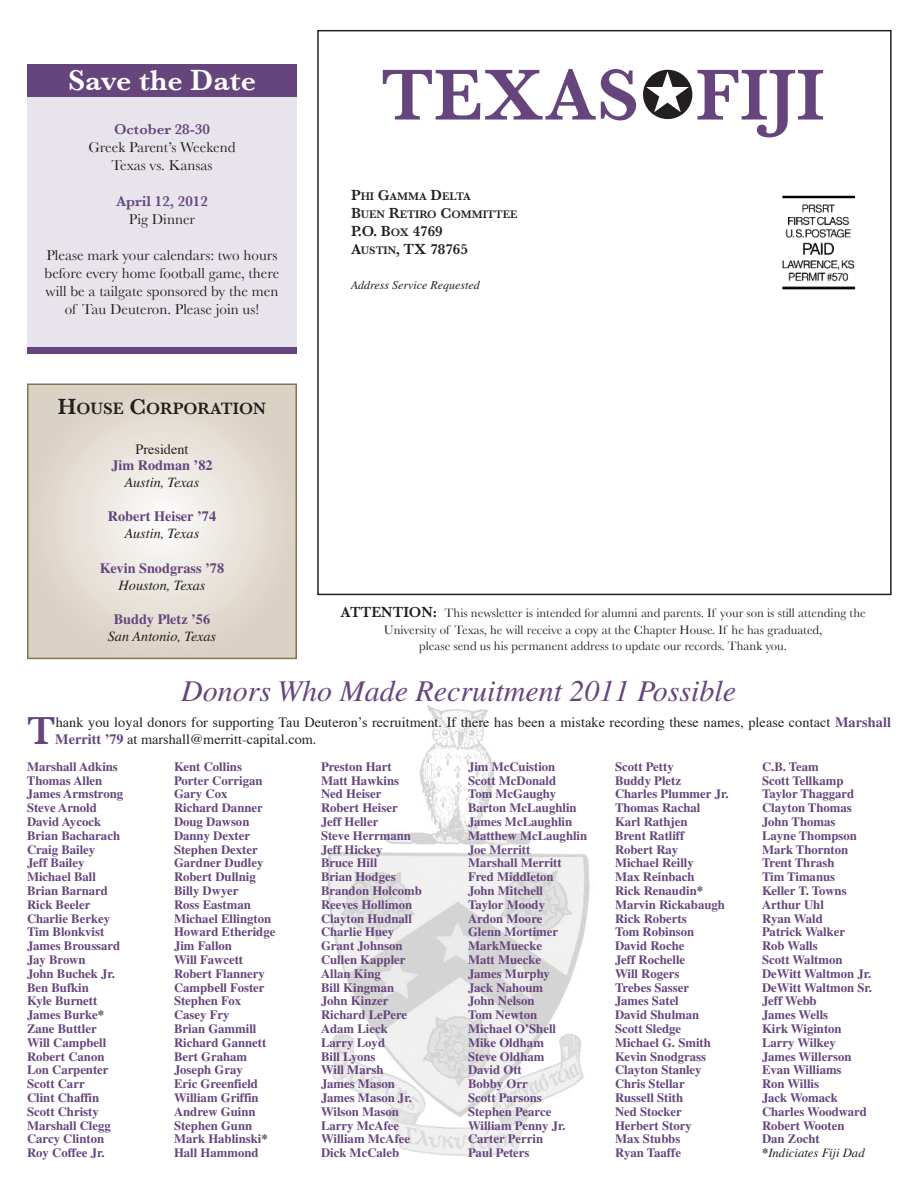
<style>
.page{position:relative;width:918px;height:1188px;background:#fff}
.page>*{position:absolute;margin:0;border:0;box-sizing:border-box;transform-origin:0 0}
.t1{font:600 75px "Baskerville";color:#66457d}
.t2{font:600 40.05px "Baskerville";color:#66457d}
.t3{font:italic 30px "Times";color:#66457d}
.t4{font:600 30px "Baskerville";color:#fff}
.t5{font:600 16.8px "Baskerville";color:#231f20}
.t6{font:15px/18px "Baskerville";color:#231f20;text-align:center}
.t7{font:600 15px/18px "Baskerville";color:#231f20}
.t8{font:600 15px "Baskerville";color:#66457d}
.t9{font:14.25px/17.1px "Times";letter-spacing:.005em;color:#231f20}
.t10{font:700 14.25px "Times";color:#66457d}
.t11{font:italic 14.25px "Times";color:#231f20}
.t12{font:700 12.75px/13.8px "Times";color:#66457d}
.t13{font:12.75px/16.5px "Baskerville";color:#231f20;text-align:center}
.t14{font:italic 12px "Times";color:#231f20}
.t15{font:600 11.25px/18px "Baskerville";color:#231f20}
.s1{font-size:22.5px}
.s2{color:#fff}
.s3{font-size:15px}
.s4{font-size:11.25px}
.s5{font-weight:600;font-size:15px}
.s6{font-weight:700;color:#66457d}
.s7{color:#231f20}
.s8{font-weight:400;font-style:italic;color:#231f20}
</style>
<div class="page">
<img style="left:327px;top:705px;width:263px;height:451px">
<div style="left:27px;top:81px;width:270px;height:271px;background:#e7e4ec"></div>
<div style="left:27px;top:64px;width:270px;height:33px;background:#66457d"></div>
<div style="left:317px;top:30px;width:575px;height:565px;border:2px solid #231f20"></div>
<img style="left:782px;top:195px;width:74px;height:95px">
<div style="left:643px;top:70px;width:49px;height:49px;background:#231f20;border-radius:50%"></div>
<svg style="left:30px;top:386px;width:264px;height:270px;background:#e4ddd3"></svg>
<div style="left:27px;top:383px;width:270px;height:276px;border:2px solid #887254"></div>
<div style="left:27px;top:347px;width:270px;height:7px;background:#66457d"></div>
<h3 class="t4" style="left:68px;top:63px;width:189px">SAVE THE DATE</h3>
<p class="t8" style="left:114px;top:120px;width:97px">OCTOBER 28-30</p>
<p class="t6" style="left:88px;top:138px;width:149px">Greek Parent’s Weekend texas vs. Kansas</p>
<p class="t8" style="left:116px;top:192px;width:93px">APRIL 12, 2012</p>
<p class="t6" style="left:129px;top:210px;width:68px">Pig Dinner</p>
<p class="t6" style="left:45px;top:246px;width:236px">Please mark your calendars: two hours before every home football game, there will be a tailgate sponsored by the men of tau Deuteron. Please join us!</p>
<h3 class="t5" style="left:58px;top:399px;width:210px"><span class="s1">H</span>OUSE <span class="s1">C</span>ORPORATION</h3>
<p class="t9" style="left:135px;top:441px;width:55px">President</p>
<p class="t10" style="left:111px;top:460px;width:103px">Jim Rodman ’82</p>
<p class="t11" style="left:125px;top:477px;width:76px">Austin, Texas</p>
<p class="t10" style="left:108px;top:512px;width:110px">Robert Heiser ’74</p>
<p class="t11" style="left:125px;top:529px;width:76px">Austin, Texas</p>
<p class="t10" style="left:100px;top:563px;width:126px">Kevin Snodgrass ’78</p>
<p class="t11" style="left:119px;top:580px;width:88px">Houston, Texas</p>
<p class="t10" style="left:114px;top:614px;width:98px">Buddy Pletz ’56</p>
<p class="t11" style="left:108px;top:631px;width:110px">San Antonio, Texas</p>
<h1 class="t1" style="left:381px;top:52px;width:445px">TEXAS<span class="s2">★</span>FIJI</h1>
<p class="t15" style="left:351px;top:188px;width:168px"><span class="s3">P</span>HI <span class="s3">G</span>AMMA <span class="s3">D</span>ELTA<br><span class="s3">B</span>UEN <span class="s3">R</span>ETIRO <span class="s3">C</span>OMMITTEE</p>
<p class="t7" style="left:351px;top:222px;width:118px">P.O. B<span class="s4">OX</span> 4769<br>A<span class="s4">USTIN</span>, TX 78765</p>
<p class="t14" style="left:351px;top:280px;width:130px">Address Service Requested</p>
<p class="t13" style="left:341px;top:605px;width:527px"><span class="s5">ATTENTION:</span> this newsletter is intended for alumni and parents. if your son is still attending the<br>University of texas, he will receive a copy at the Chapter House. if he has graduated,<br>please send us his permanent address to update our records. thank you.</p>
<h3 class="t3" style="left:181px;top:681px;width:556px">Donors Who Made Recruitment 2011 Possible</h3>
<h2 class="t2" style="left:27px;top:708px;width:30px">T</h2>
<p class="t9" style="left:55px;top:715px;width:837px">hank you loyal donors for supporting Tau Deuteron’s recruitment. If there has been a mistake recording these names, please contact <span class="s6">Marshall<br>Merritt ’79</span> at marshall@merritt-capital.com.</p>
<p class="t12" style="left:27px;top:761px;width:98px">Marshall Adkins<br>Thomas Allen<br>James Armstrong<br>Steve Arnold<br>David Aycock<br>Brian Bacharach<br>Craig Bailey<br>Jeff Bailey<br>Michael Ball<br>Brian Barnard<br>Rick Beeler<br>Charlie Berkey<br>Tim Blonkvist<br>James Broussard<br>Jay Brown<br>John Buchek Jr.<br>Ben Bufkin<br>Kyle Burnett<br>James Burke<span class="s7">*<br></span>Zane Buttler<br>Will Campbell<br>Robert Canon<br>Lon Carpenter<br>Scott Carr<br>Clint Chaffin<br>Scott Christy<br>Marshall Clegg<br>Carcy Clinton<br>Roy Coffee Jr.</p>
<p class="t12" style="left:174px;top:761px;width:103px">Kent Collins<br>Porter Corrigan<br>Gary Cox<br>Richard Danner<br>Doug Dawson<br>Danny Dexter<br>Stephen Dexter<br>Gardner Dudley<br>Robert Dullnig<br>Billy Dwyer<br>Ross Eastman<br>Michael Ellington<br>Howard Etheridge<br>Jim Fallon<br>Will Fawcett<br>Robert Flannery<br>Campbell Foster<br>Stephen Fox<br>Casey Fry<br>Brian Gammill<br>Richard Gannett<br>Bert Graham<br>Joseph Gray<br>Eric Greenfield<br>William Griffin<br>Andrew Guinn<br>Stephen Gunn<br>Mark Hablinski<span class="s7">*<br></span>Hall Hammond</p>
<p class="t12" style="left:321px;top:761px;width:102px">Preston Hart<br>Matt Hawkins<br>Ned Heiser<br>Robert Heiser<br>Jeff Heller<br>Steve Herrmann<br>Jeff Hickey<br>Bruce Hill<br>Brian Hodges<br>Brandon Holcomb<br>Reeves Hollimon<br>Clayton Hudnall<br>Charlie Huey<br>Grant Johnson<br>Cullen Kappler<br>Allan King<br>Bill Kingman<br>John Kinzer<br>Richard LePere<br>Adam Lieck<br>Larry Loyd<br>Bill Lyons<br>Will Marsh<br>James Mason<br>James Mason Jr.<br>Wilson Mason<br>Larry McAfee<br>William McAfee<br>Dick McCaleb</p>
<p class="t12" style="left:468px;top:761px;width:121px">Jim McCuistion<br>Scott McDonald<br>Tom McGaughy<br>Barton McLaughlin<br>James McLaughlin<br>Matthew McLaughlin<br>Joe Merritt<br>Marshall Merritt<br>Fred Middleton<br>John Mitchell<br>Taylor Moody<br>Ardon Moore<br>Glenn Mortimer<br>MarkMuecke<br>Matt Muecke<br>James Murphy<br>Jack Nahoum<br>John Nelson<br>Tom Newton<br>Michael O’Shell<br>Mike Oldham<br>Steve Oldham<br>David Ott<br>Bobby Orr<br>Scott Parsons<br>Stephen Pearce<br>William Penny Jr.<br>Carter Perrin<br>Paul Peters</p>
<p class="t12" style="left:615px;top:761px;width:115px">Scott Petty<br>Buddy Pletz<br>Charles Plummer Jr.<br>Thomas Rachal<br>Karl Rathjen<br>Brent Ratliff<br>Robert Ray<br>Michael Reilly<br>Max Reinbach<br>Rick Renaudin<span class="s7">*<br></span>Marvin Rickabaugh<br>Rick Roberts<br>Tom Robinson<br>David Roche<br>Jeff Rochelle<br>Will Rogers<br>Trebes Sasser<br>James Satel<br>David Shulman<br>Scott Sledge<br>Michael G. Smith<br>Kevin Snodgrass<br>Clayton Stanley<br>Chris Stellar<br>Russell Stith<br>Ned Stocker<br>Herbert Story<br>Max Stubbs<br>Ryan Taaffe</p>
<p class="t12" style="left:762px;top:761px;width:112px">C.B. Team<br>Scott Tellkamp<br>Taylor Thaggard<br>Clayton Thomas<br>John Thomas<br>Layne Thompson<br>Mark Thornton<br>Trent Thrash<br>Tim Timanus<br>Keller T. Towns<br>Arthur Uhl<br>Ryan Wald<br>Patrick Walker<br>Rob Walls<br>Scott Waltmon<br>DeWitt Waltmon Jr.<br>DeWitt Waltmon Sr.<br>Jeff Webb<br>James Wells<br>Kirk Wiginton<br>Larry Wilkey<br>James Willerson<br>Evan Williams<br>Ron Willis<br>Jack Womack<br>Charles Woodward<br>Robert Wooten<br>Dan Zocht <span class="s7">*</span><span class="s8">Indiciates Fiji Dad</span></p>
</div>
